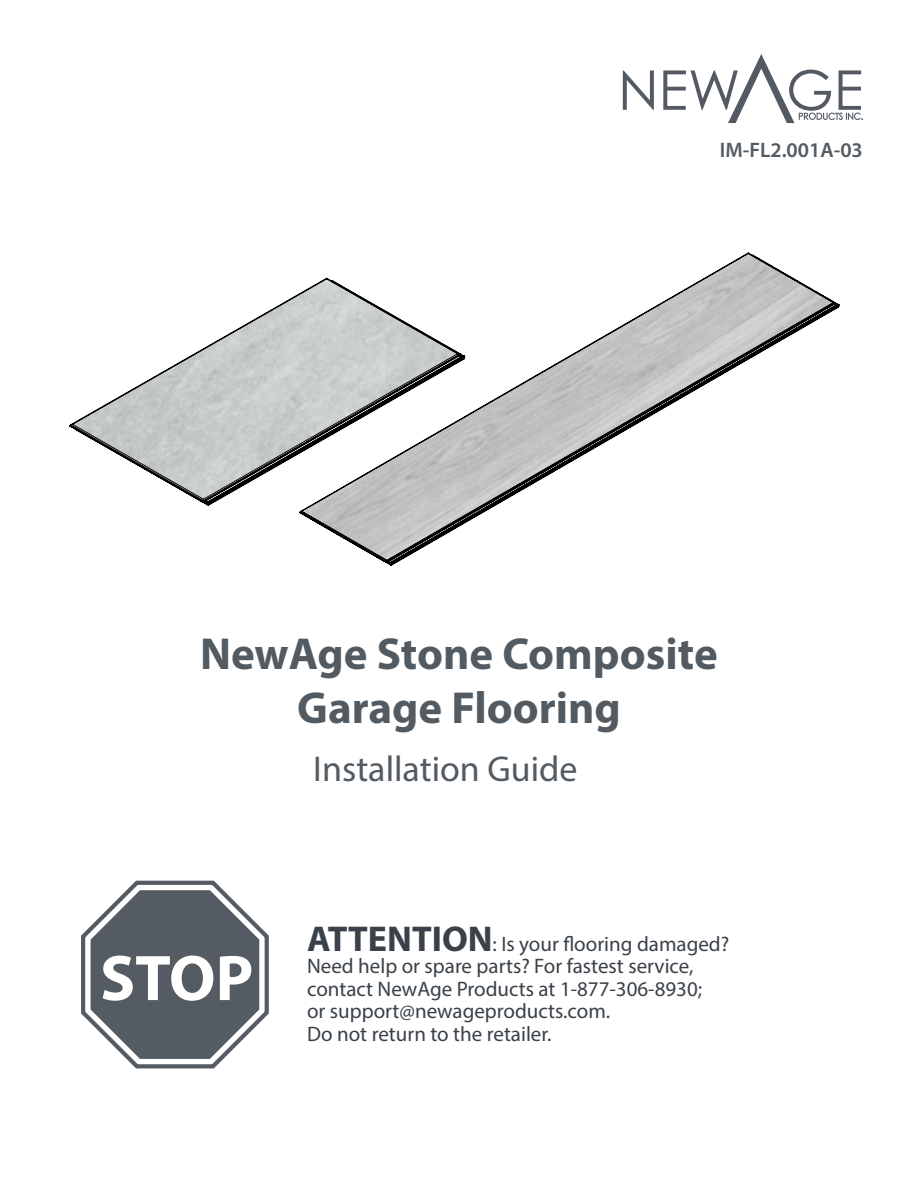
<style>
.page{position:relative;width:918px;height:1188px;background:#fff}
.page>*{position:absolute;margin:0;border:0;box-sizing:border-box;transform-origin:0 0}
.t1{font:700 65.1px "Myriad Pro";color:#fff}
.t2{font:700 45px/54px "Myriad Pro";color:#535b62;text-align:center}
.t3{font:36px "Myriad Pro";color:#535b62}
.t4{font:21px/22.5px "Myriad Pro";color:#3a4148}
.t5{font:600 21px "Myriad Pro";color:#535b62}
.s1{font-weight:700;font-size:36px}
</style>
<div class="page">
<svg style="left:623px;top:70px;width:31px;height:40px"></svg>
<svg style="left:663px;top:54px;width:200px;height:69px"></svg>
<svg style="left:69px;top:293px;width:230px;height:213px"></svg>
<svg style="left:299px;top:252px;width:541px;height:314px"></svg>
<svg style="left:81px;top:880px;width:188px;height:189px"></svg>
<p class="t5" style="left:720px;top:136px;width:145px">IM-FL2.001A-03</p>
<h2 class="t2" style="left:200px;top:625px;width:519px">NewAge Stone Composite<br>Garage Flooring</h2>
<h3 class="t3" style="left:313px;top:747px;width:266px">Installation Guide</h3>
<h1 class="t1" style="left:100px;top:936px;width:155px">STOP</h1>
<p class="t4" style="left:307px;top:932px;width:424px"><span class="s1">ATTENTION</span>: Is your flooring damaged?<br>Need help or spare parts? For fastest service, contact NewAge Products at 1-877-306-8930;<br>or support@newageproducts.com.<br>Do not return to the retailer.</p>
</div>
